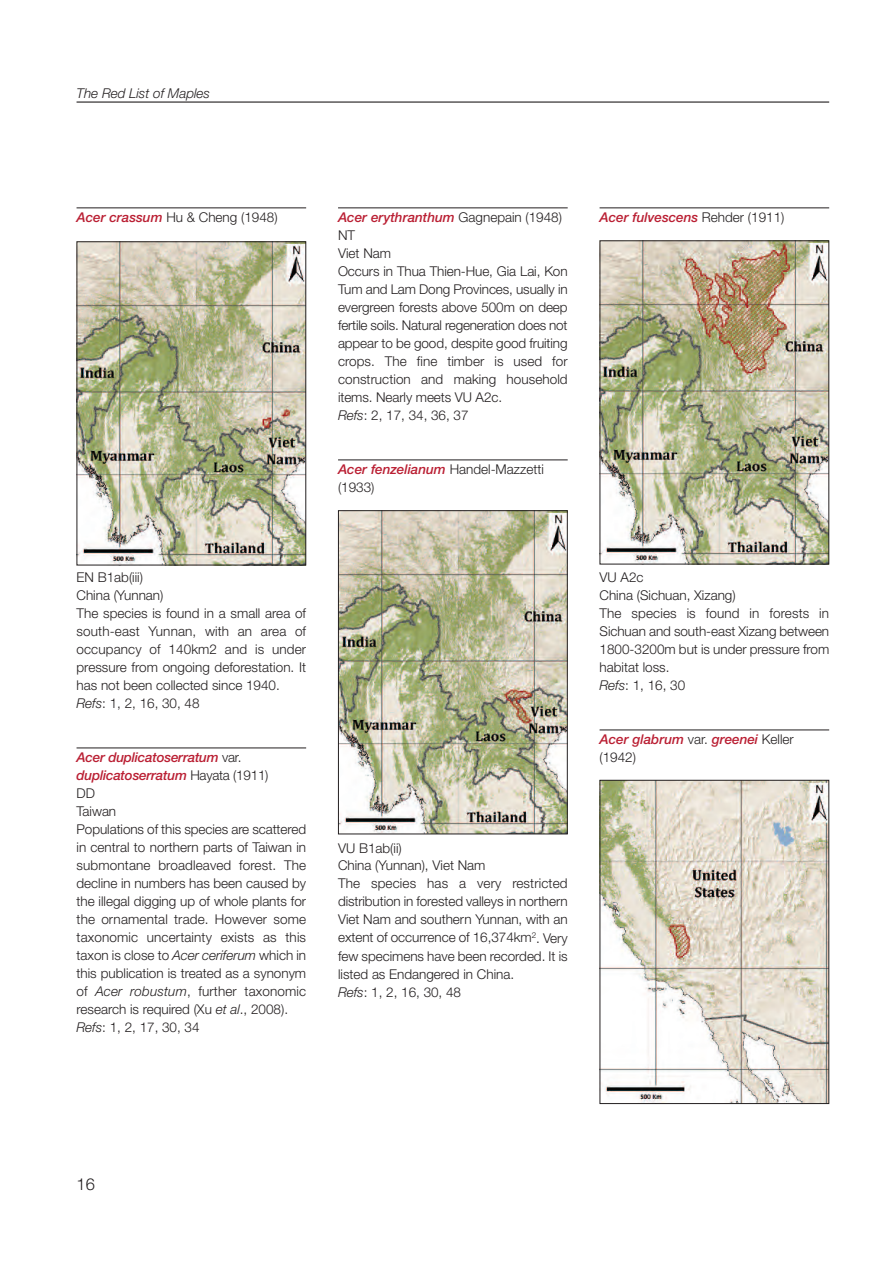
<style>
.page{position:relative;width:893px;height:1263px;background:#fff}
.page>*{position:absolute;margin:0;border:0;box-sizing:border-box;transform-origin:0 0}
.t1{font:300 16.5px "Helvetica Neue";color:#231f20}
.t2{font:300 13.5px/18px "Helvetica Neue";color:#231f20}
.t3{font:italic 500 13.5px/18px "Helvetica Neue";color:#ba1f33}
.t4{font:italic 300 13.5px "Helvetica Neue";color:#231f20}
.s1{font-weight:500;font-style:italic;color:#ba1f33}
.s2{font-style:italic}
.s3{font-weight:300;font-style:normal;color:#231f20}
</style>
<div class="page">
<hr style="left:77px;top:207px;width:229px;height:1px;background:#231f20">
<hr style="left:77px;top:747px;width:229px;height:1px;background:#231f20">
<hr style="left:600px;top:207px;width:229px;height:1px;background:#231f20">
<hr style="left:600px;top:729px;width:229px;height:1px;background:#231f20">
<hr style="left:338px;top:207px;width:230px;height:1px;background:#231f20">
<hr style="left:338px;top:459px;width:230px;height:1px;background:#231f20">
<hr style="left:77px;top:101px;width:752px;height:2px;background:#231f20">
<img style="left:340px;top:512px;width:226px;height:320px">
<div style="left:338px;top:510px;width:230px;height:324px;border:1px solid #231f20"></div>
<img style="left:602px;top:242px;width:225px;height:320px">
<div style="left:600px;top:240px;width:229px;height:324px;border:1px solid #231f20"></div>
<img style="left:602px;top:782px;width:225px;height:320px">
<div style="left:600px;top:780px;width:229px;height:324px;border:1px solid #231f20"></div>
<img style="left:79px;top:243px;width:225px;height:320px">
<div style="left:77px;top:241px;width:229px;height:324px;border:1px solid #231f20"></div>
<p class="t4" style="left:77px;top:89px;width:135px">The Red List of Maples</p>
<p class="t2" style="left:77px;top:210px;width:203px"><span class="s1">Acer crassum</span> Hu &amp; Cheng (1948)</p>
<p class="t2" style="left:338px;top:210px;width:231px"><span class="s1">Acer erythranthum</span> Gagnepain (1948)<br>NT<br>Viet Nam<br>Occurs in Thua Thien-Hue, Gia Lai, Kon<br>Tum and Lam Dong Provinces, usually in evergreen forests above 500m on deep fertile soils. Natural regeneration does not appear to be good, despite good fruiting crops. The fine timber is used for construction and making household items. Nearly meets VU A2c.<br><span class="s2">Refs</span>: 2, 17, 34, 36, 37</p>
<p class="t2" style="left:338px;top:462px;width:207px"><span class="s1">Acer fenzelianum</span> Handel-Mazzetti (1933)</p>
<p class="t2" style="left:77px;top:570px;width:231px">EN B1ab(iii)<br>China (Yunnan)<br>The species is found in a small area of south-east Yunnan, with an area of occupancy of 140km2 and is under pressure from ongoing deforestation. It has not been collected since 1940.<br><span class="s2">Refs</span>: 1, 2, 16, 30, 48</p>
<p class="t2" style="left:77px;top:750px;width:231px"><span class="s1">Acer duplicatoserratum</span> var. <span class="s1">duplicatoserratum</span> Hayata (1911)<br>DD<br>Taiwan<br>Populations of this species are scattered in central to northern parts of Taiwan in submontane broadleaved forest. The decline in numbers has been caused by the illegal digging up of whole plants for the ornamental trade. However some taxonomic uncertainty exists as this taxon is close to <span class="s2">Acer ceriferum</span> which in this publication is treated as a synonym of <span class="s2">Acer robustum</span>, further taxonomic research is required (Xu <span class="s2">et al</span>., 2008).<br><span class="s2">Refs</span>: 1, 2, 17, 30, 34</p>
<p class="t2" style="left:338px;top:840px;width:231px">VU B1ab(ii)<br>China (Yunnan), Viet Nam<br>The species has a very restricted distribution in forested valleys in northern<br>Viet Nam and southern Yunnan, with an extent of occurrence of 16,374km<sup>2</sup>. Very few specimens have been recorded. It is listed as Endangered in China.<br><span class="s2">Refs</span>: 1, 2, 16, 30, 48</p>
<p class="t3" style="left:600px;top:210px;width:186px">Acer fulvescens <span class="s3">Rehder (1911)</span></p>
<p class="t2" style="left:600px;top:570px;width:231px">VU A2c<br>China (Sichuan, Xizang)<br>The species is found in forests in<br>Sichuan and south-east Xizang between<br>1800-3200m but is under pressure from habitat loss.<br><span class="s2">Refs</span>: 1, 16, 30</p>
<p class="t3" style="left:600px;top:732px;width:196px">Acer glabrum <span class="s3">var.</span> greenei <span class="s3">Keller (1942)</span></p>
<p class="t1" style="left:77px;top:1178px;width:20px">16</p>
</div>
